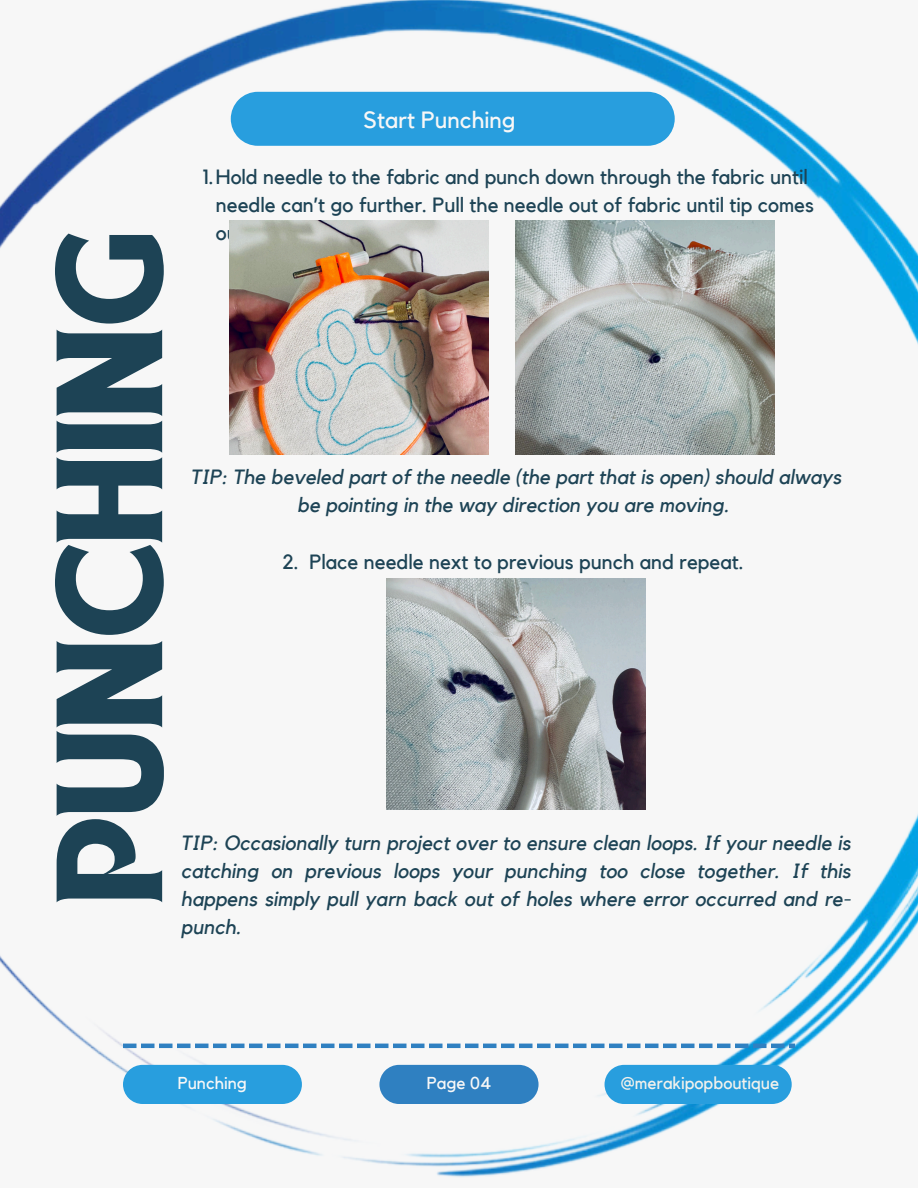
<style>
.page{position:relative;width:918px;height:1188px;background:#fff}
.page>*{position:absolute;margin:0;border:0;box-sizing:border-box;transform-origin:0 0}
.t1{font:109.35px "TANHEADLINE";color:#1d4355}
.t2{font:23.4px "Kollektif";color:#f7f7f7}
.t3{font:italic 20.55px/28.2px "Kollektif";color:#1d4355;text-align:center}
.t4{font:20.55px/28.2px "Kollektif";color:#1d4355}
.t5{font:17.25px "Kollektif";color:#f2f1ec}
.t6{font:17.25px "Kollektif";color:#f7f7f7}
</style>
<div class="page">
<img style="left:0;top:0;width:918px;height:1178px">
<div style="left:231px;top:92px;width:444px;height:54px;background:#289ede"></div>
<svg style="left:123px;top:1044px;width:672px;height:4px"></svg>
<div style="left:123px;top:1065px;width:179px;height:39px;background:#289ede"></div>
<div style="left:605px;top:1065px;width:187px;height:39px;background:#289ede"></div>
<div style="left:379px;top:1065px;width:160px;height:39px;background:#2f80c1"></div>
<img style="left:230px;top:221px;width:258px;height:233px">
<img style="left:516px;top:221px;width:259px;height:234px">
<img style="left:387px;top:579px;width:258px;height:230px">
<h1 class="t1" style="left:50px;top:905px;width:675px;rotate:-90deg">PUNCHING</h1>
<p class="t2" style="left:364px;top:109px;width:154px">Start Punching</p>
<h2 class="t4" style="left:216px;top:163px;width:600px;text-indent:-13px">1.Hold needle to the fabric and punch down through the fabric until needle can’t go further. Pull the needle out of fabric until tip comes out.</h2>
<h3 class="t3" style="left:190px;top:464px;width:652px">TIP: The beveled part of the needle (the part that is open) should always be pointing in the way direction you are moving.</h3>
<h3 class="t4" style="left:282px;top:548px;width:463px">2. Place needle next to previous punch and repeat.</h3>
<h3 class="t3" style="left:181px;top:829px;width:671px;text-align:justify">TIP: Occasionally turn project over to ensure clean loops. If your needle is catching on previous loops your punching too close together. If this happens simply pull yarn back out of holes where error occurred and re&shy;punch.</h3>
<p class="t6" style="left:178px;top:1075px;width:71px">Punching</p>
<p class="t6" style="left:427px;top:1075px;width:66px">Page 04</p>
<p class="t5" style="left:621px;top:1075px;width:160px">@merakipopboutique</p>
</div>
